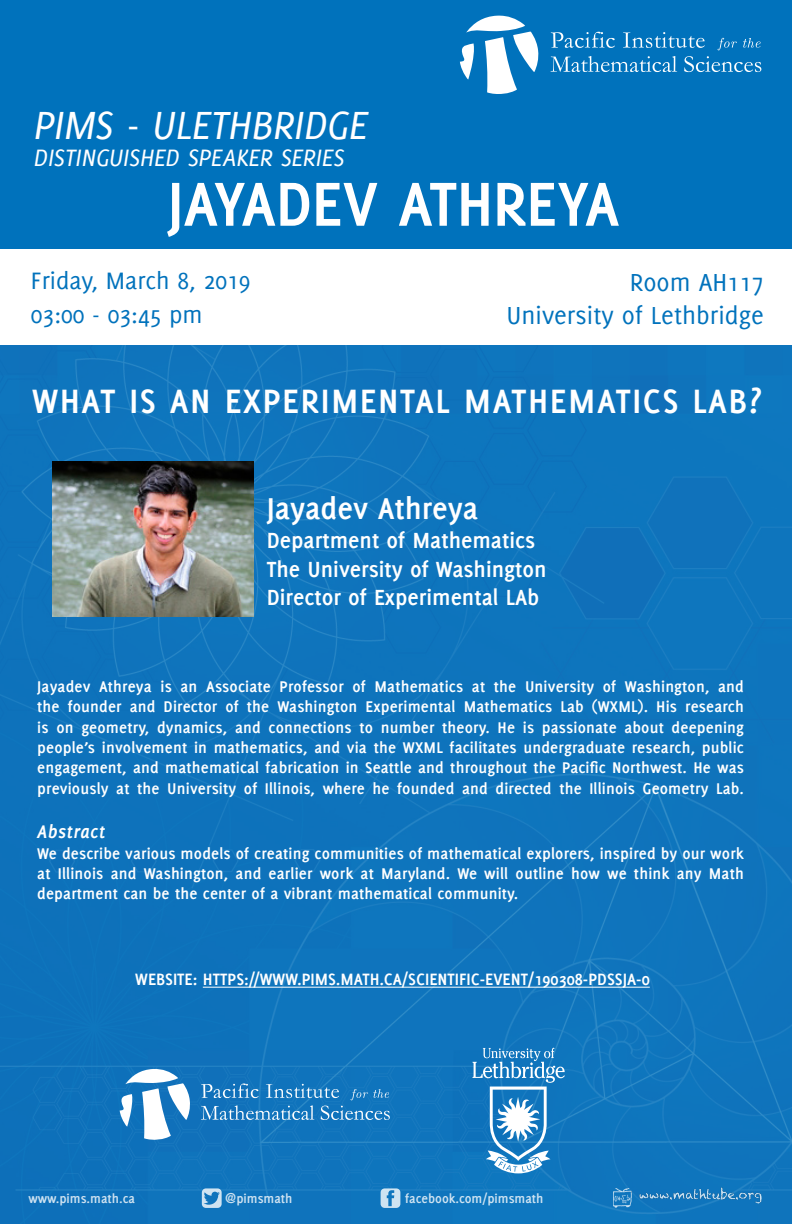
<style>
.page{position:relative;width:792px;height:1224px;background:#0072bc}
.page>*{position:absolute;margin:0;border:0;box-sizing:border-box;transform-origin:0 0}
.t1{font:700 68px "Delicious";letter-spacing:-.015em;color:#fff}
.t2{font:italic 43px "Delicious";letter-spacing:-.005em;color:#fff}
.t3{font:700 37px "Delicious";letter-spacing:.04em;color:#fff}
.t4{font:700 33px "Delicious";color:#fff}
.t5{font:27px/33px "Delicious";color:#0072bc;text-align:right}
.t6{font:26px/34px "Delicious";color:#0072bc}
.t7{font:italic 26px "Delicious";letter-spacing:-.005em;color:#fff}
.t8{font:700 24px/28.8px "Delicious";color:#fff}
.t9{font:italic 700 20px "Delicious";letter-spacing:.01em;color:#fff}
.t10{font:700 18px "Delicious";color:#fff}
.t11{font:700 17px/20.4px "Delicious";letter-spacing:.01em;color:#fff;text-align:justify}
.t12{font:700 14px "Delicious";color:#fff}
</style>
<div class="page">
<div style="left:0;top:344px;width:792px;height:880px;background:#0e74bc"></div>
<hr style="left:203px;top:987px;width:447px;height:1px;background:#fff">
<img style="left:614px;top:1188px;width:148px;height:21px">
<svg style="left:381px;top:1188px;width:19px;height:20px"></svg>
<svg style="left:202px;top:1188px;width:20px;height:20px"></svg>
<svg style="left:460px;top:16px;width:79px;height:78px"></svg>
<svg style="left:551px;top:32px;width:64px;height:16px"></svg>
<svg style="left:623px;top:32px;width:82px;height:16px"></svg>
<svg style="left:718px;top:38px;width:19px;height:12px"></svg>
<svg style="left:743px;top:38px;width:18px;height:10px"></svg>
<svg style="left:551px;top:56px;width:126px;height:16px"></svg>
<svg style="left:684px;top:56px;width:77px;height:16px"></svg>
<div style="left:0;top:249px;width:792px;height:95px;background:#fff"></div>
<img style="left:53px;top:462px;width:200px;height:155px">
<svg style="left:120px;top:1069px;width:71px;height:71px"></svg>
<svg style="left:201px;top:1084px;width:57px;height:14px"></svg>
<svg style="left:266px;top:1084px;width:73px;height:14px"></svg>
<svg style="left:351px;top:1089px;width:38px;height:11px"></svg>
<svg style="left:201px;top:1105px;width:113px;height:15px"></svg>
<svg style="left:321px;top:1106px;width:69px;height:14px"></svg>
<svg style="left:472px;top:1048px;width:93px;height:125px"></svg>
<h2 class="t2" style="left:34px;top:101px;width:335px">PIMS - ULETHBRIDGE</h2>
<h3 class="t7" style="left:34px;top:143px;width:312px">DISTINGUISHED SPEAKER SERIES</h3>
<h1 class="t1" style="left:167px;top:165px;width:454px">JAYADEV ATHREYA</h1>
<h3 class="t6" style="left:31px;top:263px;width:221px">Friday, March 8, 2019<br>03:00 - 03:45 pm</h3>
<h3 class="t5" style="left:507px;top:265px;width:259px">Room AH117<br>University of Lethbridge</h3>
<h3 class="t3" style="left:32px;top:380px;width:731px">WHAT IS AN EXPERIMENTAL MATHEMATICS LAB?</h3>
<h3 class="t4" style="left:267px;top:489px;width:213px">Jayadev Athreya</h3>
<h3 class="t8" style="left:267px;top:525px;width:281px">Department of Mathematics<br>The University of Washington<br>Director of Experimental LAb</h3>
<p class="t11" style="left:37px;top:676px;width:708px">Jayadev Athreya is an Associate Professor of Mathematics at the University of Washington, and the founder and Director of the Washington Experimental Mathematics Lab (WXML). His research is on geometry, dynamics, and connections to number theory. He is passionate about deepening people’s involvement in mathematics, and via the WXML facilitates undergraduate research, public engagement, and mathematical fabrication in Seattle and throughout the Pacific Northwest. He was previously at the University of Illinois, where he founded and directed the Illinois Geometry Lab.</p>
<p class="t9" style="left:37px;top:820px;width:70px">Abstract</p>
<p class="t11" style="left:37px;top:843px;width:708px">We describe various models of creating communities of mathematical explorers, inspired by our work at Illinois and Washington, and earlier work at Maryland. We will outline how we think any Math department can be the center of a vibrant mathematical community.</p>
<p class="t10" style="left:135px;top:968px;width:516px">WEBSITE: HTTPS://WWW.PIMS.MATH.CA/SCIENTIFIC-EVENT/190308-PDSSJA-0</p>
<p class="t12" style="left:28px;top:1190px;width:108px">www.pims.math.ca</p>
<p class="t12" style="left:225px;top:1190px;width:69px">@pimsmath</p>
<p class="t12" style="left:405px;top:1190px;width:140px">facebook.com/pimsmath</p>
</div>
